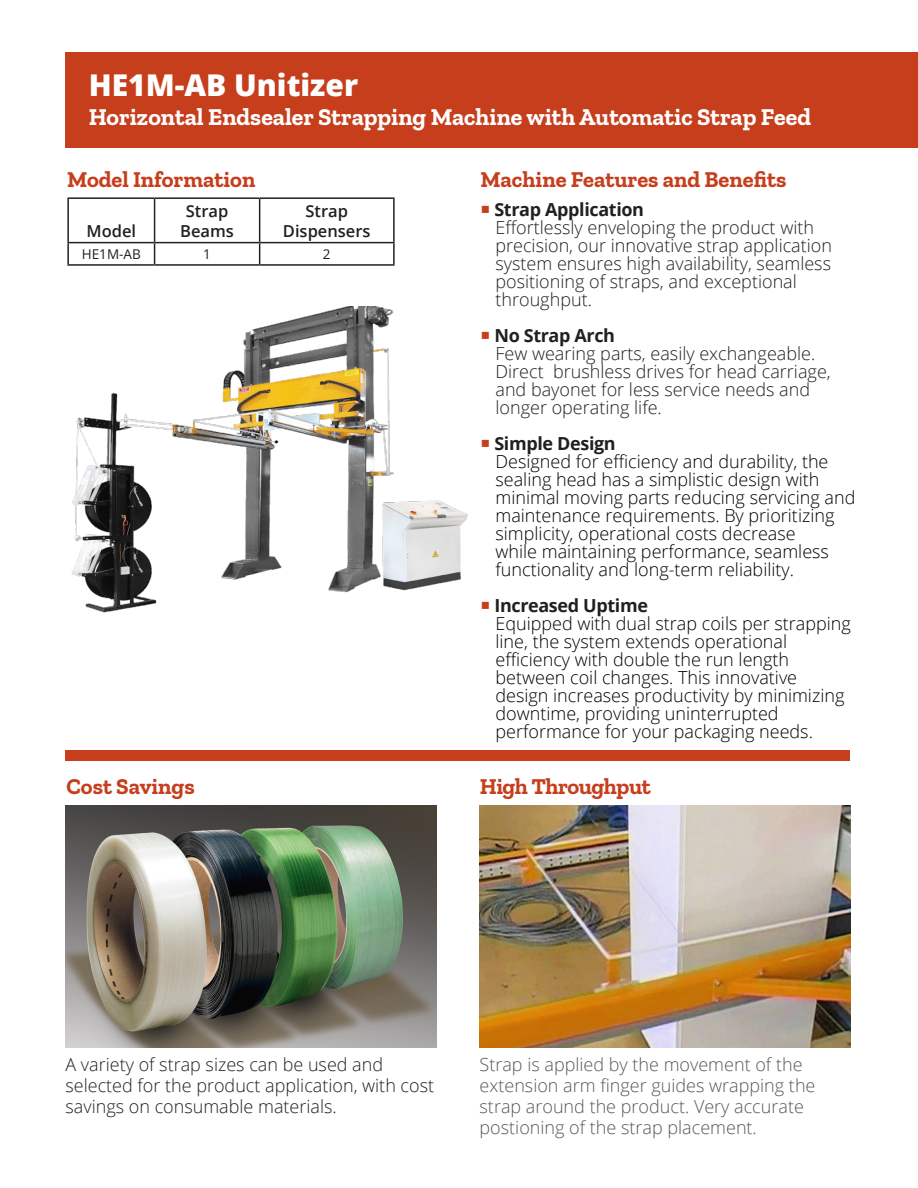
<style>
.page{position:relative;width:918px;height:1188px;background:#fff}
.page>*{position:absolute;margin:0;border:0;box-sizing:border-box;transform-origin:0 0}
.t1{font:800 30px "Open Sans";color:#fff}
.t2{font:700 24px "Zilla Slab";color:#fff}
._11pt_bold_sub_head_yellow{font:700 22.5px "Zilla Slab";color:#c63e1c}
._11pt_bold_sub_head_yellow-2{font:700 22.5px "Zilla Slab";letter-spacing:-.02em;color:#c63e1c}
.t3{font:300 18px/18px "Open Sans";color:#000001}
.t4{font:300 18px/18px "Open Sans";color:#231f20}
.t5{font:300 18px/21px "Open Sans";color:#57585a}
.t6{font:700 18px "Open Sans";letter-spacing:-.02em;color:#231f20}
.t7{font:600 16.5px/19.8px "Open Sans";color:#231f20;text-align:center}
.t8{font:13.5px "Open Sans";color:#231f20}
.s1{color:#c63e1c}
</style>
<div class="page">
<div style="left:65px;top:53px;width:853px;height:95px;background:#c63e1c"></div>
<div style="left:65px;top:751px;width:785px;height:10px;background:#c63e1c"></div>
<img style="left:65px;top:806px;width:371px;height:241px">
<img style="left:480px;top:806px;width:371px;height:241px">
<hr style="left:67px;top:197px;width:88px;height:2px;background:#231f20">
<hr style="left:67px;top:199px;width:2px;height:43px;background:#231f20">
<hr style="left:155px;top:197px;width:105px;height:2px;background:#231f20">
<hr style="left:154px;top:199px;width:1px;height:43px;background:#231f20">
<hr style="left:260px;top:197px;width:135px;height:2px;background:#231f20">
<hr style="left:259px;top:199px;width:1px;height:43px;background:#231f20">
<hr style="left:393px;top:199px;width:2px;height:43px;background:#231f20">
<hr style="left:67px;top:242px;width:88px;height:1px;background:#231f20">
<hr style="left:67px;top:243px;width:2px;height:21px;background:#231f20">
<hr style="left:155px;top:242px;width:105px;height:1px;background:#231f20">
<svg style="left:154px;top:243px;width:1px;height:21px"></svg>
<hr style="left:260px;top:242px;width:135px;height:1px;background:#231f20">
<svg style="left:259px;top:243px;width:1px;height:21px"></svg>
<hr style="left:393px;top:243px;width:2px;height:21px;background:#231f20">
<hr style="left:67px;top:264px;width:88px;height:2px;background:#231f20">
<hr style="left:155px;top:264px;width:105px;height:2px;background:#231f20">
<hr style="left:260px;top:264px;width:135px;height:2px;background:#231f20">
<img style="left:71px;top:306px;width:397px;height:307px">
<p class="t1" style="left:89px;top:62px;width:271px">HE1M-AB Unitizer</p>
<p class="t2" style="left:89px;top:103px;width:724px">Horizontal Endsealer Strapping Machine with Automatic Strap Feed</p>
<p class="_11pt_bold_sub_head_yellow" style="left:67px;top:167px;width:190px">Model Information</p>
<p class="t7" style="left:87px;top:220px;width:51px">Model</p>
<p class="t7" style="left:180px;top:201px;width:55px">Strap<br>Beams</p>
<p class="t7" style="left:283px;top:201px;width:89px">Strap<br>Dispensers</p>
<p class="t8" style="left:82px;top:245px;width:61px">HE1M-AB</p>
<p class="t8" style="left:203px;top:245px;width:9px">1</p>
<p class="t8" style="left:323px;top:245px;width:9px">2</p>
<p class="_11pt_bold_sub_head_yellow" style="left:480px;top:167px;width:307px">Machine Features and Benefits</p>
<p class="t6" style="left:480px;top:197px;width:165px"><span class="s1">○</span> Strap Application</p>
<p class="t4" style="left:495px;top:218px;width:338px">Effortlessly enveloping the product with precision, our innovative strap application system ensures high availability, seamless positioning of straps, and exceptional throughput.</p>
<p class="t6" style="left:480px;top:323px;width:136px"><span class="s1">○</span> No Strap Arch</p>
<p class="t4" style="left:495px;top:344px;width:337px">Few wearing parts, easily exchangeable.<br>Direct brushless drives for head carriage, and bayonet for less service needs and longer operating life.</p>
<p class="t6" style="left:480px;top:431px;width:137px"><span class="s1">○</span> Simple Design</p>
<p class="t3" style="left:495px;top:452px;width:362px">Designed for efficiency and durability, the sealing head has a simplistic design with minimal moving parts reducing servicing and maintenance requirements. By prioritizing simplicity, operational costs decrease<br>while maintaining performance, seamless functionality and long-term reliability.</p>
<p class="t6" style="left:480px;top:593px;width:169px"><span class="s1">○</span> Increased Uptime</p>
<p class="t3" style="left:495px;top:614px;width:357px">Equipped with dual strap coils per strapping line, the system extends operational efficiency with double the run length between coil changes. This innovative design increases productivity by minimizing downtime, providing uninterrupted performance for your packaging needs.</p>
<p class="_11pt_bold_sub_head_yellow" style="left:66px;top:773px;width:130px">Cost Savings</p>
<p class="_11pt_bold_sub_head_yellow-2" style="left:480px;top:773px;width:172px">High Throughput</p>
<p class="t4" style="left:65px;top:1054px;width:370px;line-height:21px">A variety of strap sizes can be used and selected for the product application, with cost savings on consumable materials.</p>
<p class="t5" style="left:480px;top:1054px;width:337px">Strap is applied by the movement of the extension arm finger guides wrapping the strap around the product. Very accurate postioning of the strap placement.</p>
</div>
